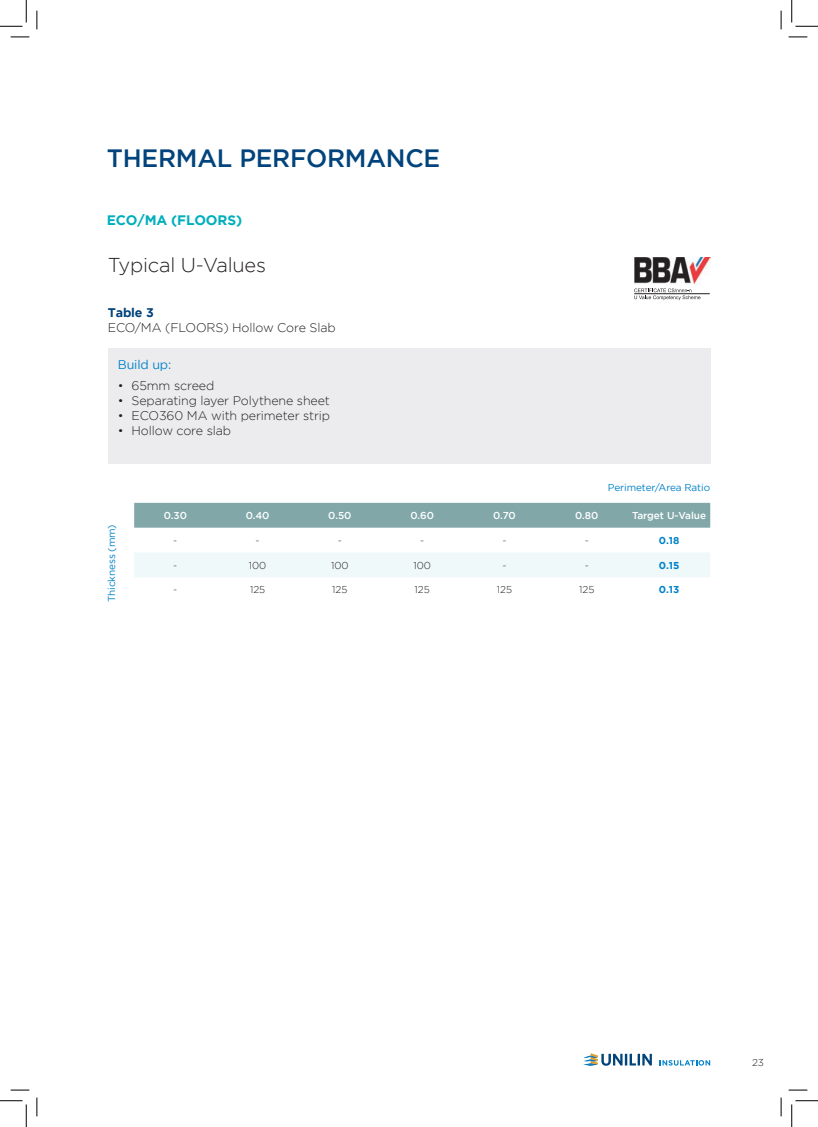
<style>
.page{position:relative;width:818px;height:1127px;background:#fff}
.page>*{position:absolute;margin:0;border:0;box-sizing:border-box;transform-origin:0 0}
.t1{font:500 25px "Gotham";letter-spacing:-.01em;color:#01437b}
.t2{font:300 20px "Gotham";letter-spacing:-.01em;color:#231f20}
.t3{font:700 13.75px "Gotham";letter-spacing:-.01em;color:#00afbc}
.t4{font:300 12.5px "Gotham";letter-spacing:-.01em;color:#231f20}
.t5{font:12.5px "Gotham";letter-spacing:-.01em;color:#0082c9}
.t6{font:700 12.5px "Gotham";letter-spacing:-.01em;color:#01437b}
.t7{font:500 10px "Gotham";color:#fff}
.t8{font:300 10px "Gotham";letter-spacing:-.005em;color:#231f20}
.t9{font:10px "Gotham";letter-spacing:-.01em;color:#0082c9}
.t10{font:700 10px "Gotham";color:#0082c9}
</style>
<div class="page">
<div style="left:108px;top:348px;width:602px;height:115px;background:#ececee"></div>
<hr style="left:634px;top:293px;width:76px;height:1px;background:#231f20">
<img style="left:634px;top:257px;width:76px;height:28px">
<svg style="left:634px;top:288px;width:66px;height:12px"></svg>
<div style="left:134px;top:502px;width:576px;height:25px;background:#81a7a9"></div>
<div style="left:134px;top:553px;width:576px;height:24px;background:#eff9f9"></div>
<svg style="left:583px;top:1053px;width:69px;height:12px"></svg>
<svg style="left:660px;top:1060px;width:50px;height:5px"></svg>
<svg style="left:11px;top:36px;width:18px;height:2px"></svg>
<svg style="left:788px;top:36px;width:19px;height:2px"></svg>
<svg style="left:11px;top:1089px;width:18px;height:1px"></svg>
<svg style="left:788px;top:1089px;width:19px;height:1px"></svg>
<svg style="left:36px;top:11px;width:2px;height:18px"></svg>
<svg style="left:36px;top:1097px;width:2px;height:18px"></svg>
<svg style="left:780px;top:11px;width:2px;height:18px"></svg>
<svg style="left:780px;top:1097px;width:2px;height:18px"></svg>
<svg style="left:0;top:0;width:27px;height:27px"></svg>
<svg style="left:0;top:1100px;width:27px;height:26px"></svg>
<svg style="left:791px;top:0;width:27px;height:27px"></svg>
<svg style="left:791px;top:1100px;width:27px;height:26px"></svg>
<p class="t1" style="left:107px;top:144px;width:335px">THERMAL PERFORMANCE</p>
<p class="t3" style="left:107px;top:212px;width:137px">ECO/MA (FLOORS)</p>
<p class="t2" style="left:108px;top:254px;width:160px">Typical U-Values</p>
<p class="t6" style="left:108px;top:305px;width:48px">Table 3</p>
<p class="t4" style="left:108px;top:320px;width:229px">ECO/MA (FLOORS) Hollow Core Slab</p>
<p class="t5" style="left:118px;top:357px;width:55px">Build up:</p>
<p class="t4" style="left:118px;top:379px;width:98px">• 65mm screed</p>
<p class="t4" style="left:118px;top:394px;width:214px">• Separating layer Polythene sheet</p>
<p class="t4" style="left:118px;top:409px;width:214px">• ECO360 MA with perimeter strip</p>
<p class="t4" style="left:118px;top:424px;width:115px">• Hollow core slab</p>
<p class="t9" style="left:608px;top:481px;width:104px">Perimeter/Area Ratio</p>
<p class="t9" style="left:106px;top:602px;width:79px;rotate:-90deg">Thickness (mm)</p>
<p class="t7" style="left:164px;top:509px;width:25px">0.30</p>
<p class="t7" style="left:246px;top:509px;width:25px">0.40</p>
<p class="t7" style="left:328px;top:509px;width:25px">0.50</p>
<p class="t7" style="left:410px;top:509px;width:25px">0.60</p>
<p class="t7" style="left:493px;top:509px;width:24px">0.70</p>
<p class="t7" style="left:575px;top:509px;width:25px">0.80</p>
<p class="t7" style="left:632px;top:509px;width:76px">Target U-Value</p>
<p class="t8" style="left:173px;top:534px;width:6px">-</p>
<p class="t8" style="left:256px;top:534px;width:6px">-</p>
<p class="t8" style="left:338px;top:534px;width:6px">-</p>
<p class="t8" style="left:420px;top:534px;width:6px">-</p>
<p class="t8" style="left:502px;top:534px;width:6px">-</p>
<p class="t8" style="left:585px;top:534px;width:6px">-</p>
<p class="t10" style="left:659px;top:534px;width:22px">0.18</p>
<p class="t8" style="left:173px;top:559px;width:6px">-</p>
<p class="t8" style="left:249px;top:559px;width:19px">100</p>
<p class="t8" style="left:331px;top:559px;width:19px">100</p>
<p class="t8" style="left:413px;top:559px;width:19px">100</p>
<p class="t8" style="left:502px;top:559px;width:6px">-</p>
<p class="t8" style="left:585px;top:559px;width:6px">-</p>
<p class="t10" style="left:659px;top:559px;width:22px">0.15</p>
<p class="t8" style="left:173px;top:584px;width:6px">-</p>
<p class="t8" style="left:250px;top:584px;width:17px">125</p>
<p class="t8" style="left:332px;top:584px;width:17px">125</p>
<p class="t8" style="left:415px;top:584px;width:17px">125</p>
<p class="t8" style="left:497px;top:584px;width:17px">125</p>
<p class="t8" style="left:579px;top:584px;width:17px">125</p>
<p class="t10" style="left:659px;top:584px;width:22px">0.13</p>
<p class="t8" style="left:752px;top:1056px;width:13px">23</p>
</div>
